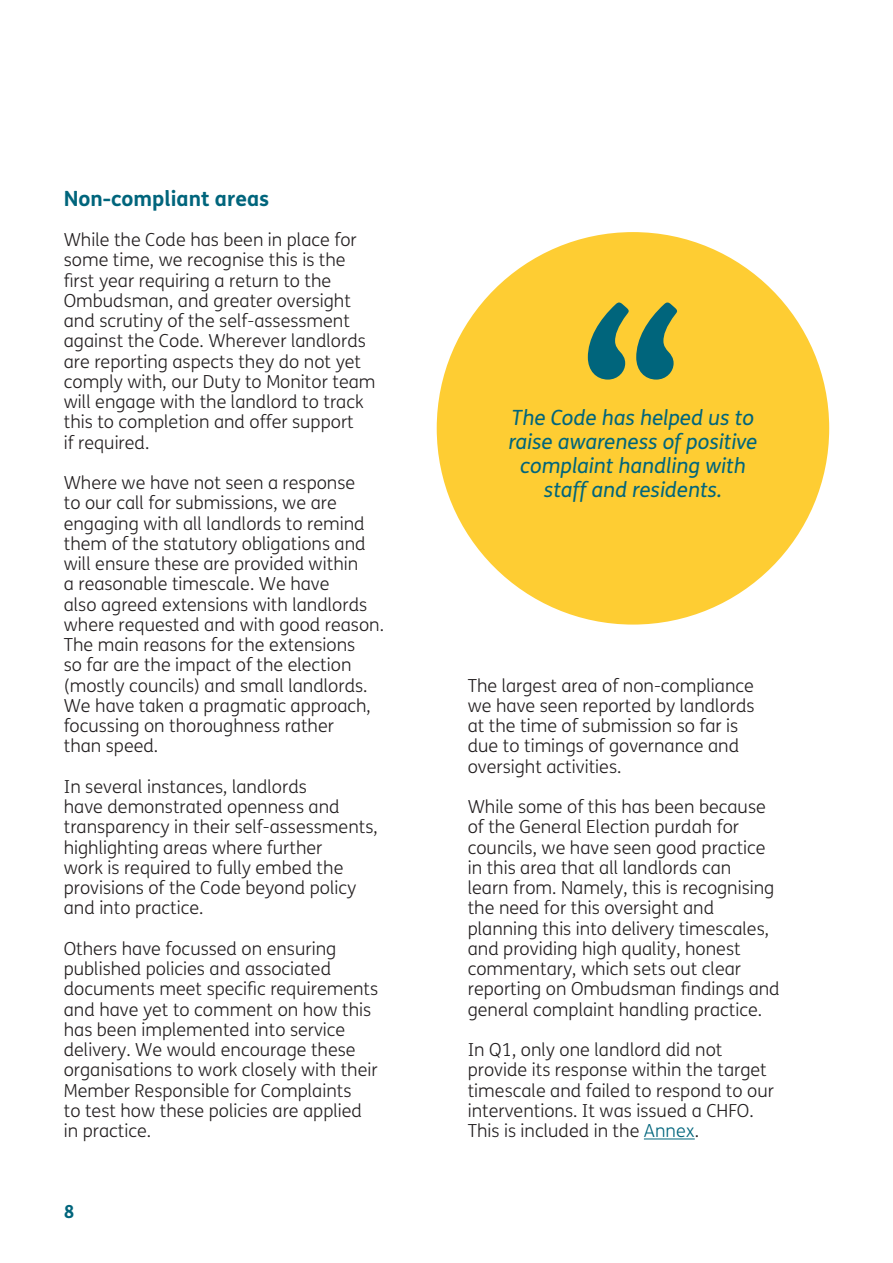
<style>
.page{position:relative;width:893px;height:1263px;background:#fff}
.page>*{position:absolute;margin:0;border:0;box-sizing:border-box;transform-origin:0 0}
.t1{font:700 225px "FS Me";color:#00657c}
.t2{font:italic 21px/24px "FS Me";color:#00657c;text-align:center}
.t3{font:700 21px "FS Me";color:#00657c}
.t4{font:300 18px/20.2px "FS Me";color:#231f20}
.t5{font:700 18px "FS Me";color:#00657c}
.s1{color:#00657c}
</style>
<div class="page">
<div style="left:437px;top:232px;width:392px;height:393px;background:#fecd33;border-radius:50%"></div>
<hr style="left:644px;top:1138px;width:51px;height:1px;background:#00657c">
<p class="t3" style="left:64px;top:182px;width:207px">Non-compliant areas</p>
<p class="t4" style="left:64px;top:229px;width:313px">While the Code has been in place for some time, we recognise this is the first year requiring a return to the Ombudsman, and greater oversight and scrutiny of the self-assessment against the Code. Wherever landlords are reporting aspects they do not yet comply with, our Duty to Monitor team will engage with the landlord to track this to completion and offer support<br>if required.</p>
<p class="t4" style="left:64px;top:472px;width:322px">Where we have not seen a response<br>to our call for submissions, we are engaging with all landlords to remind them of the statutory obligations and will ensure these are provided within<br>a reasonable timescale. We have<br>also agreed extensions with landlords where requested and with good reason.<br>The main reasons for the extensions<br>so far are the impact of the election (mostly councils) and small landlords.<br>We have taken a pragmatic approach, focussing on thoroughness rather<br>than speed.</p>
<p class="t4" style="left:64px;top:776px;width:315px">In several instances, landlords<br>have demonstrated openness and transparency in their self-assessments, highlighting areas where further<br>work is required to fully embed the provisions of the Code beyond policy and into practice.</p>
<p class="t4" style="left:64px;top:938px;width:316px">Others have focussed on ensuring published policies and associated documents meet specific requirements and have yet to comment on how this has been implemented into service delivery. We would encourage these organisations to work closely with their Member Responsible for Complaints<br>to test how these policies are applied in practice.</p>
<p class="t5" style="left:64px;top:1198px;width:12px">8</p>
<p class="t1" style="left:578px;top:212px;width:112px">“</p>
<p class="t2" style="left:508px;top:405px;width:251px">The Code has helped us to raise awareness of positive complaint handling with staff and residents.</p>
<p class="t4" style="left:468px;top:675px;width:288px">The largest area of non-compliance we have seen reported by landlords at the time of submission so far is due to timings of governance and oversight activities.</p>
<p class="t4" style="left:468px;top:796px;width:313px">While some of this has been because of the General Election purdah for councils, we have seen good practice in this area that all landlords can<br>learn from. Namely, this is recognising the need for this oversight and planning this into delivery timescales, and providing high quality, honest commentary, which sets out clear reporting on Ombudsman findings and general complaint handling practice.</p>
<p class="t4" style="left:468px;top:1039px;width:308px">In Q1, only one landlord did not provide its response within the target timescale and failed to respond to our interventions. It was issued a CHFO.<br>This is included in the <span class="s1">Annex</span>.</p>
</div>
